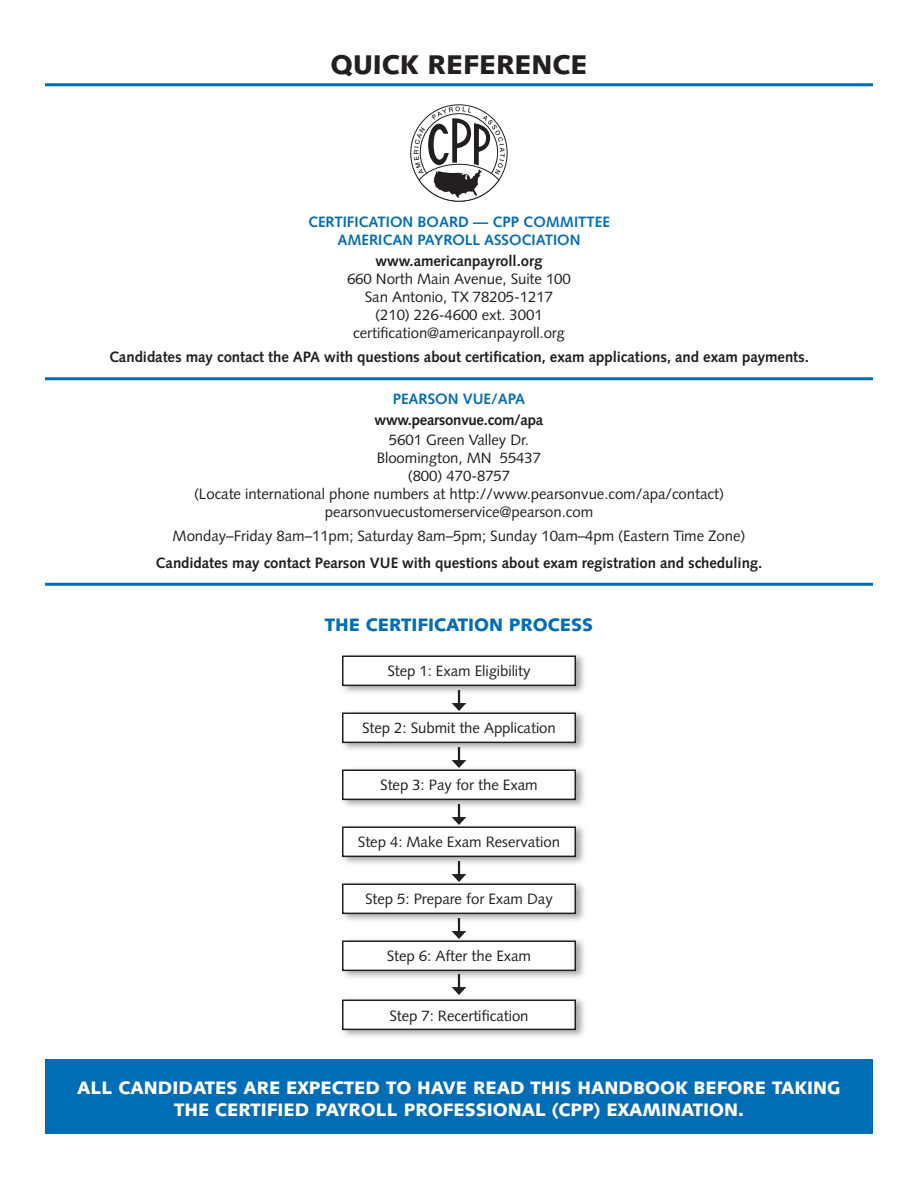
<style>
.page{position:relative;width:918px;height:1188px;background:#fff}
.page>*{position:absolute;margin:0;border:0;box-sizing:border-box;transform-origin:0 0}
.t1{font:900 27px "Syntax LT Std";color:#231f20}
.t2{font:900 18px/21.6px "Syntax LT Std";color:#fff;text-align:center}
.t3{font:900 18px "Syntax LT Std";color:#006db6}
.t4{font:15px/18px "Syntax LT Std";letter-spacing:-.005em;color:#231f20;text-align:center}
.t5{font:700 15px "Syntax LT Std";letter-spacing:-.005em;color:#231f20}
.t6{font:700 15px/18px "Syntax LT Std";color:#006db6;text-align:center}
</style>
<div class="page">
<div style="left:340px;top:996px;width:246px;height:43px;background:#231f20;opacity:.4"></div>
<div style="left:343px;top:1000px;width:232px;height:29px;background:#fff"></div>
<div style="left:342px;top:1000px;width:234px;height:30px;border:2px solid #231f20"></div>
<svg style="left:452px;top:980px;width:14px;height:15px"></svg>
<div style="left:45px;top:1060px;width:828px;height:74px;background:#006db6"></div>
<div style="left:340px;top:652px;width:246px;height:43px;background:#231f20;opacity:.4"></div>
<div style="left:343px;top:656px;width:232px;height:29px;background:#fff"></div>
<div style="left:342px;top:656px;width:234px;height:30px;border:2px solid #231f20"></div>
<div style="left:340px;top:709px;width:246px;height:43px;background:#231f20;opacity:.4"></div>
<div style="left:343px;top:713px;width:232px;height:29px;background:#fff"></div>
<div style="left:342px;top:712px;width:234px;height:31px;border:2px solid #231f20"></div>
<div style="left:340px;top:766px;width:246px;height:43px;background:#231f20;opacity:.4"></div>
<div style="left:343px;top:770px;width:232px;height:29px;background:#fff"></div>
<div style="left:342px;top:770px;width:234px;height:30px;border:2px solid #231f20"></div>
<div style="left:340px;top:823px;width:246px;height:43px;background:#231f20;opacity:.4"></div>
<div style="left:343px;top:827px;width:232px;height:29px;background:#fff"></div>
<div style="left:342px;top:826px;width:234px;height:31px;border:2px solid #231f20"></div>
<div style="left:340px;top:880px;width:246px;height:43px;background:#231f20;opacity:.4"></div>
<div style="left:343px;top:884px;width:232px;height:29px;background:#fff"></div>
<div style="left:342px;top:884px;width:234px;height:30px;border:2px solid #231f20"></div>
<div style="left:340px;top:937px;width:246px;height:43px;background:#231f20;opacity:.4"></div>
<div style="left:343px;top:941px;width:232px;height:29px;background:#fff"></div>
<div style="left:342px;top:940px;width:234px;height:31px;border:2px solid #231f20"></div>
<hr style="left:45px;top:83px;width:828px;height:3px;background:#006db6">
<hr style="left:45px;top:377px;width:828px;height:3px;background:#006db6">
<hr style="left:45px;top:583px;width:828px;height:3px;background:#006db6">
<svg style="left:452px;top:690px;width:14px;height:21px"></svg>
<svg style="left:452px;top:747px;width:14px;height:21px"></svg>
<svg style="left:452px;top:804px;width:14px;height:21px"></svg>
<svg style="left:452px;top:861px;width:14px;height:21px"></svg>
<svg style="left:452px;top:918px;width:14px;height:21px"></svg>
<svg style="left:410px;top:104px;width:98px;height:98px"></svg>
<h1 class="t1" style="left:330px;top:49px;width:259px">QUICK REFERENCE</h1>
<p class="t6" style="left:308px;top:213px;width:303px">CERTIFICATION BOARD — CPP COMMITTEE<br>AMERICAN PAYROLL ASSOCIATION</p>
<p class="t5" style="left:376px;top:252px;width:168px">www.americanpayroll.org</p>
<p class="t4" style="left:347px;top:270px;width:225px">660 North Main Avenue, Suite 100<br>San Antonio, TX 78205-1217 (210) 226-4600 ext. 3001 certification@americanpayroll.org</p>
<p class="t5" style="left:109px;top:348px;width:701px">Candidates may contact the APA with questions about certification, exam applications, and exam payments.</p>
<p class="t6" style="left:393px;top:390px;width:134px">PEARSON VUE/APA</p>
<p class="t5" style="left:375px;top:411px;width:170px">www.pearsonvue.com/apa</p>
<p class="t4" style="left:194px;top:431px;width:531px">5601 Green Valley Dr.<br>Bloomington, MN 55437<br>(800) 470-8757<br>(Locate international phone numbers at http://www.pearsonvue.com/apa/contact) pearsonvuecustomerservice@pearson.com</p>
<p class="t4" style="left:173px;top:527px;width:574px">Monday–Friday 8am–11pm; Saturday 8am–5pm; Sunday 10am–4pm (Eastern Time Zone)</p>
<p class="t5" style="left:156px;top:554px;width:608px">Candidates may contact Pearson VUE with questions about exam registration and scheduling.</p>
<p class="t3" style="left:325px;top:614px;width:270px">THE CERTIFICATION PROCESS</p>
<p class="t4" style="left:387px;top:662px;width:145px">Step 1: Exam Eligibility</p>
<p class="t4" style="left:362px;top:719px;width:195px">Step 2: Submit the Application</p>
<p class="t4" style="left:380px;top:776px;width:159px">Step 3: Pay for the Exam</p>
<p class="t4" style="left:358px;top:833px;width:204px">Step 4: Make Exam Reservation</p>
<p class="t4" style="left:365px;top:890px;width:189px">Step 5: Prepare for Exam Day</p>
<p class="t4" style="left:387px;top:947px;width:146px">Step 6: After the Exam</p>
<p class="t4" style="left:389px;top:1007px;width:141px">Step 7: Recertification</p>
<p class="t2" style="left:77px;top:1077px;width:765px">ALL CANDIDATES ARE EXPECTED TO HAVE READ THIS HANDBOOK BEFORE TAKING<br>THE CERTIFIED PAYROLL PROFESSIONAL (CPP) EXAMINATION.</p>
</div>
